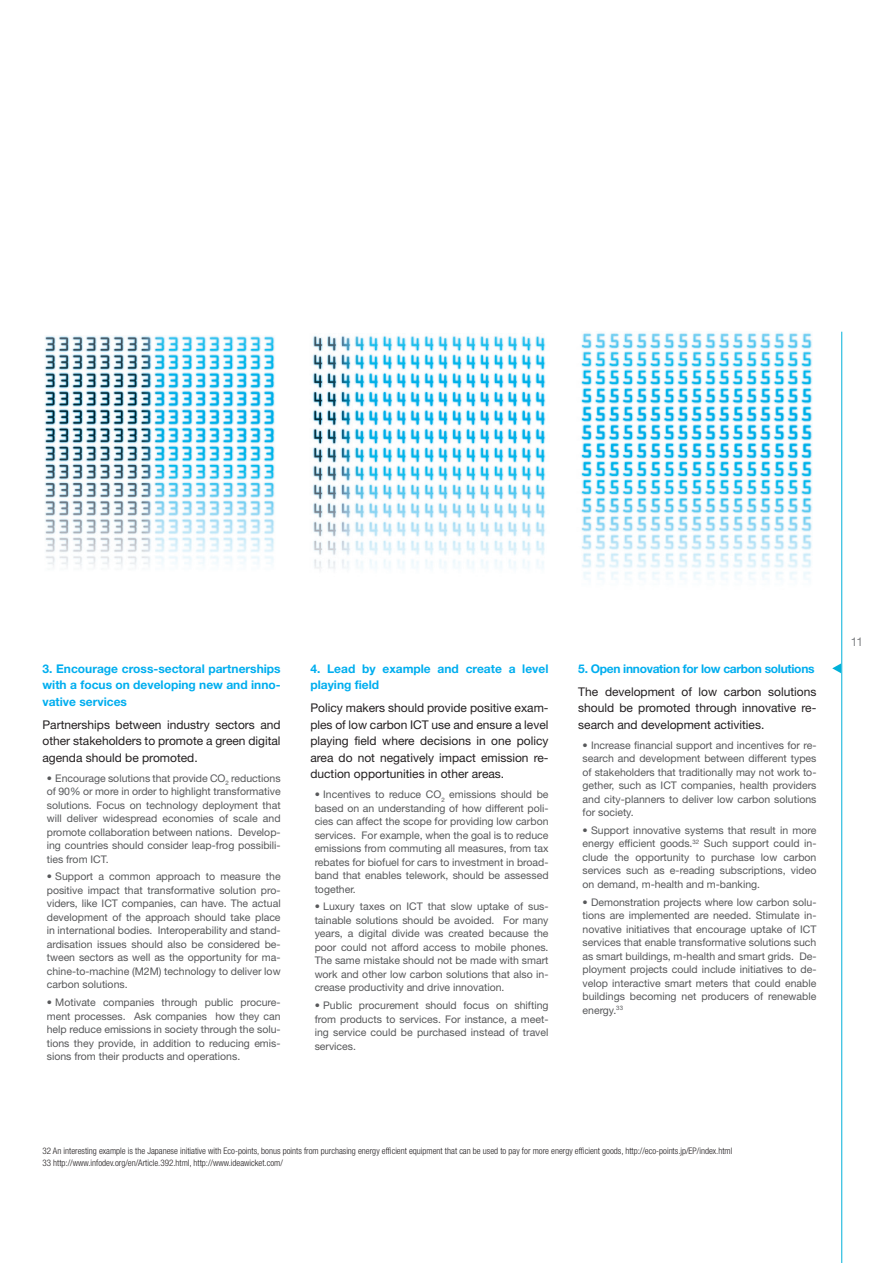
<style>
.page{position:relative;width:893px;height:1263px;background:#fff}
.page>*{position:absolute;margin:0;border:0;box-sizing:border-box;transform-origin:0 0}
.Bröd{font:12px/16.5px "Helvetica Neue";color:#231f20;text-align:justify}
.Bröd-2{font:700 12px/16.5px "Helvetica Neue";color:#00aeef;text-align:justify}
.Mellanrubrik{font:12px "Helvetica Neue";color:#808285}
.bullet_copy{font:10.5px/13.5px "Helvetica Neue";color:#57585a;text-align:justify}
.Footnote_Text{font:300 condensed 9px "Helvetica Neue";color:#231f20}
</style>
<div class="page">
<img style="left:44px;top:336px;width:231px;height:231px">
<img style="left:580px;top:333px;width:233px;height:247px">
<img style="left:312px;top:335px;width:234px;height:234px">
<svg style="left:832px;top:663px;width:9px;height:10px"></svg>
<hr style="left:841px;top:332px;width:1px;height:931px;background:#00b1d9">
<p class="Bröd-2" style="left:43px;top:660px;width:240px">3. Encourage cross-sectoral partnerships with a focus on developing new and inno&shy;vative services</p>
<p class="Bröd" style="left:43px;top:716px;width:240px">Partnerships between industry sectors and other stakeholders to promote a green digital agenda should be promoted.</p>
<p class="bullet_copy" style="left:47px;top:771px;width:235px">• Encourage solutions that provide CO<sub>2</sub> reductions of 90% or more in order to highlight transformative solutions. Focus on technology deployment that will deliver widespread economies of scale and promote collaboration between nations. Develop&shy;ing countries should consider leap-frog possibili&shy;ties from ICT.</p>
<p class="bullet_copy" style="left:47px;top:870px;width:235px">• Support a common approach to measure the positive impact that transformative solution pro&shy;viders, like ICT companies, can have. The actual development of the approach should take place in international bodies. Interoperability and stand&shy;ardisation issues should also be considered be&shy;tween sectors as well as the opportunity for ma&shy;chine-to-machine (M2M) technology to deliver low carbon solutions.</p>
<p class="bullet_copy" style="left:47px;top:995px;width:235px">• Motivate companies through public procure&shy;ment processes. Ask companies how they can help reduce emissions in society through the solu&shy;tions they provide, in addition to reducing emis&shy;sions from their products and operations.</p>
<p class="Bröd-2" style="left:310px;top:660px;width:240px">4. Lead by example and create a level playing field</p>
<p class="Bröd" style="left:310px;top:699px;width:240px">Policy makers should provide positive exam&shy;ples of low carbon ICT use and ensure a level playing field where decisions in one policy area do not negatively impact emission re&shy;duction opportunities in other areas.</p>
<p class="bullet_copy" style="left:315px;top:787px;width:235px">• Incentives to reduce CO<sub>2</sub> emissions should be based on an understanding of how different poli&shy;cies can affect the scope for providing low carbon services. For example, when the goal is to reduce emissions from commuting all measures, from tax rebates for biofuel for cars to investment in broad&shy;band that enables telework, should be assessed together.</p>
<p class="bullet_copy" style="left:315px;top:900px;width:235px">• Luxury taxes on ICT that slow uptake of sus&shy;tainable solutions should be avoided. For many years, a digital divide was created because the poor could not afford access to mobile phones.<br>The same mistake should not be made with smart work and other low carbon solutions that also in&shy;crease productivity and drive innovation.</p>
<p class="bullet_copy" style="left:315px;top:998px;width:235px">• Public procurement should focus on shifting from products to services. For instance, a meet&shy;ing service could be purchased instead of travel services.</p>
<p class="Bröd-2" style="left:578px;top:660px;width:238px">5. Open innovation for low carbon solutions</p>
<p class="Bröd" style="left:578px;top:683px;width:240px">The development of low carbon solutions should be promoted through innovative re&shy;search and development activities.</p>
<p class="bullet_copy" style="left:583px;top:738px;width:235px">• Increase financial support and incentives for re&shy;search and development between different types of stakeholders that traditionally may not work to&shy;gether, such as ICT companies, health providers and city-planners to deliver low carbon solutions for society.</p>
<p class="bullet_copy" style="left:583px;top:823px;width:235px">• Support innovative systems that result in more energy efficient goods.<sup>32</sup> Such support could in&shy;clude the opportunity to purchase low carbon services such as e-reading subscriptions, video on demand, m-health and m-banking.</p>
<p class="bullet_copy" style="left:583px;top:895px;width:235px">• Demonstration projects where low carbon solu&shy;tions are implemented are needed. Stimulate in&shy;novative initiatives that encourage uptake of ICT services that enable transformative solutions such as smart buildings, m-health and smart grids. De&shy;ployment projects could include initiatives to de&shy;velop interactive smart meters that could enable buildings becoming net producers of renewable energy.<sup>33</sup></p>
<p class="Footnote_Text" style="left:43px;top:1145px;width:691px">32 An interesting example is the Japanese initiative with Eco-points, bonus points from purchasing energy efficient equipment that can be used to pay for more energy efficient goods, http://eco-points.jp/EP/index.html</p>
<p class="Footnote_Text" style="left:43px;top:1157px;width:242px">33 http://www.infodev.org/en/Article.392.html, http://www.ideawicket.com/</p>
<p class="Mellanrubrik" style="left:851px;top:634px;width:14px">11</p>
</div>
